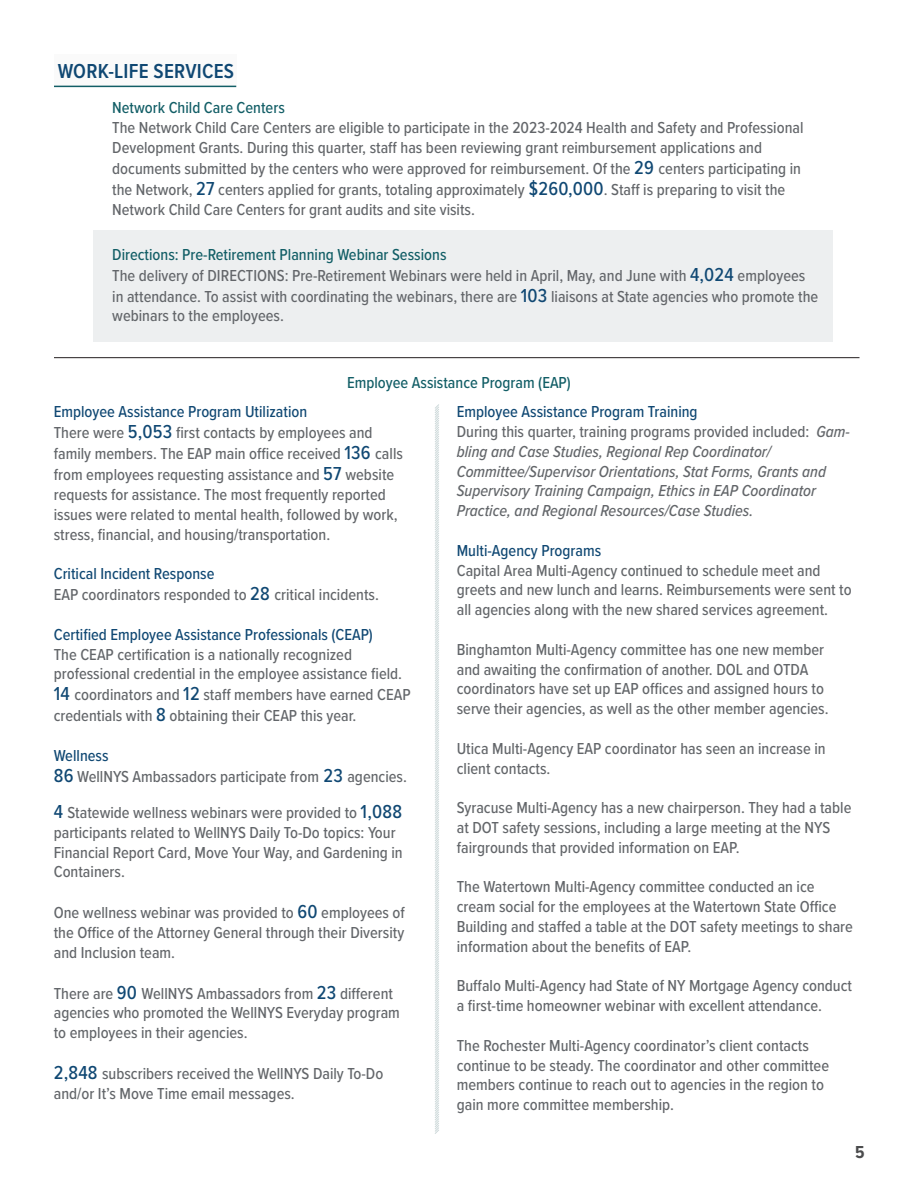
<style>
.page{position:relative;width:918px;height:1188px;background:#fff}
.page>*{position:absolute;margin:0;border:0;box-sizing:border-box;transform-origin:0 0}
.t1{font:600 21px "Proxima Nova Cond";letter-spacing:.01em;color:#104873}
.t2{font:700 18px "Proxima Nova Cond";color:#4b4c4d}
.t3{font:500 16.5px/19.8px "Proxima Nova Cond";color:#63666a}
.t4{font:italic 500 16.5px/19.8px "Proxima Nova Cond";color:#63666a}
.t5{font:500 16.5px "Proxima Nova Cond";color:#104873}
.t6{font:500 16.5px "Proxima Nova Cond";color:#125e66}
.s1{font-size:19.5px;color:#104873}
.s2{color:#125e66}
.s3{color:#104873}
.s4{font-style:normal;color:#104873}
.s5{font-style:normal}
</style>
<div class="page">
<div style="left:54px;top:54px;width:182px;height:32px;background:#fafafa"></div>
<hr style="left:54px;top:86px;width:182px;height:1px;background:#125e66">
<div style="left:93px;top:230px;width:739px;height:112px;background:#edeff0"></div>
<svg style="left:435px;top:404px;width:4px;height:730px;background:#e0e7e8"></svg>
<hr style="left:54px;top:357px;width:806px;height:1px;background:#231f20">
<p class="t1" style="left:58px;top:56px;width:178px">WORK-LIFE SERVICES</p>
<p class="t6" style="left:112px;top:96px;width:174px">Network Child Care Centers</p>
<p class="t3" style="left:112px;top:117px;width:693px;line-height:20.4px">The Network Child Care Centers are eligible to participate in the 2023-2024 Health and Safety and Professional Development Grants. During this quarter, staff has been reviewing grant reimbursement applications and documents submitted by the centers who were approved for reimbursement. Of the <span class="s1">29</span> centers participating in the Network, <span class="s1">27</span> centers applied for grants, totaling approximately <span class="s1">$260,000</span>. Staff is preparing to visit the Network Child Care Centers for grant audits and site visits.</p>
<p class="t3" style="left:112px;top:243px;width:708px;line-height:20.5px"><span class="s2">Directions: Pre-Retirement Planning Webinar Sessions<br></span>The delivery of DIRECTIONS: Pre-Retirement Webinars were held in April, May, and June with <span class="s1">4,024</span> employees in attendance. To assist with coordinating the webinars, there are <span class="s1">103</span> liaisons at State agencies who promote the webinars to the employees.</p>
<p class="t6" style="left:347px;top:370px;width:225px">Employee Assistance Program (EAP)</p>
<p class="t3" style="left:54px;top:401px;width:351px;line-height:20.4px"><span class="s3">Employee Assistance Program Utilization<br></span>There were <span class="s1">5,053</span> first contacts by employees and family members. The EAP main office received <span class="s1">136</span> calls from employees requesting assistance and <span class="s1">57</span> website requests for assistance. The most frequently reported issues were related to mental health, followed by work, stress, financial, and housing/transportation.</p>
<p class="t3" style="left:54px;top:563px;width:327px;line-height:21px"><span class="s3">Critical Incident Response<br></span>EAP coordinators responded to <span class="s1">28</span> critical incidents.</p>
<p class="t5" style="left:54px;top:622px;width:321px">Certified Employee Assistance Professionals (CEAP)</p>
<p class="t3" style="left:54px;top:643px;width:358px;line-height:20.5px">The CEAP certification is a nationally recognized professional credential in the employee assistance field.<br><span class="s1">14</span> coordinators and <span class="s1">12</span> staff members have earned CEAP credentials with <span class="s1">8</span> obtaining their CEAP this year.</p>
<p class="t3" style="left:54px;top:744px;width:355px;line-height:21px"><span class="s3">Wellness<br></span><span class="s1">86</span> WellNYS Ambassadors participate from <span class="s1">23</span> agencies.</p>
<p class="t3" style="left:54px;top:802px;width:350px"><span class="s1">4</span> Statewide wellness webinars were provided to <span class="s1">1,088 </span>participants related to WellNYS Daily To-Do topics: Your Financial Report Card, Move Your Way, and Gardening in Containers.</p>
<p class="t3" style="left:54px;top:902px;width:353px;text-align:justify">One wellness webinar was provided to <span class="s1">60</span> employees of the Office of the Attorney General through their Diversity and Inclusion team.</p>
<p class="t3" style="left:54px;top:983px;width:348px">There are <span class="s1">90</span> WellNYS Ambassadors from <span class="s1">23</span> different agencies who promoted the WellNYS Everyday program to employees in their agencies.</p>
<p class="t3" style="left:54px;top:1063px;width:331px"><span class="s1">2,848</span> subscribers received the WellNYS Daily To-Do and/or It’s Move Time email messages.</p>
<p class="t4" style="left:457px;top:401px;width:395px"><span class="s4">Employee Assistance Program Training<br></span><span class="s5">During this quarter, training programs provided included:</span> Gam&shy;bling and Case Studies, Regional Rep Coordinator/ Committee/Supervisor Orientations, Stat Forms, Grants and Supervisory Training Campaign, Ethics in EAP Coordinator Practice, and Regional Resources/Case Studies.</p>
<p class="t5" style="left:457px;top:538px;width:146px">Multi-Agency Programs</p>
<p class="t3" style="left:457px;top:560px;width:397px">Capital Area Multi-Agency continued to schedule meet and greets and new lunch and learns. Reimbursements were sent to all agencies along with the new shared services agreement.</p>
<p class="t3" style="left:457px;top:639px;width:373px">Binghamton Multi-Agency committee has one new member and awaiting the confirmation of another. DOL and OTDA coordinators have set up EAP offices and assigned hours to serve their agencies, as well as the other member agencies.</p>
<p class="t3" style="left:457px;top:738px;width:370px">Utica Multi-Agency EAP coordinator has seen an increase in client contacts.</p>
<p class="t3" style="left:457px;top:797px;width:396px">Syracuse Multi-Agency has a new chairperson. They had a table at DOT safety sessions, including a large meeting at the NYS fairgrounds that provided information on EAP.</p>
<p class="t3" style="left:457px;top:876px;width:398px">The Watertown Multi-Agency committee conducted an ice cream social for the employees at the Watertown State Office Building and staffed a table at the DOT safety meetings to share information about the benefits of EAP.</p>
<p class="t3" style="left:457px;top:975px;width:397px">Buffalo Multi-Agency had State of NY Mortgage Agency conduct a first-time homeowner webinar with excellent attendance.</p>
<p class="t3" style="left:457px;top:1035px;width:374px">The Rochester Multi-Agency coordinator’s client contacts continue to be steady. The coordinator and other committee members continue to reach out to agencies in the region to gain more committee membership.</p>
<p class="t2" style="left:855px;top:1139px;width:11px">5</p>
</div>
